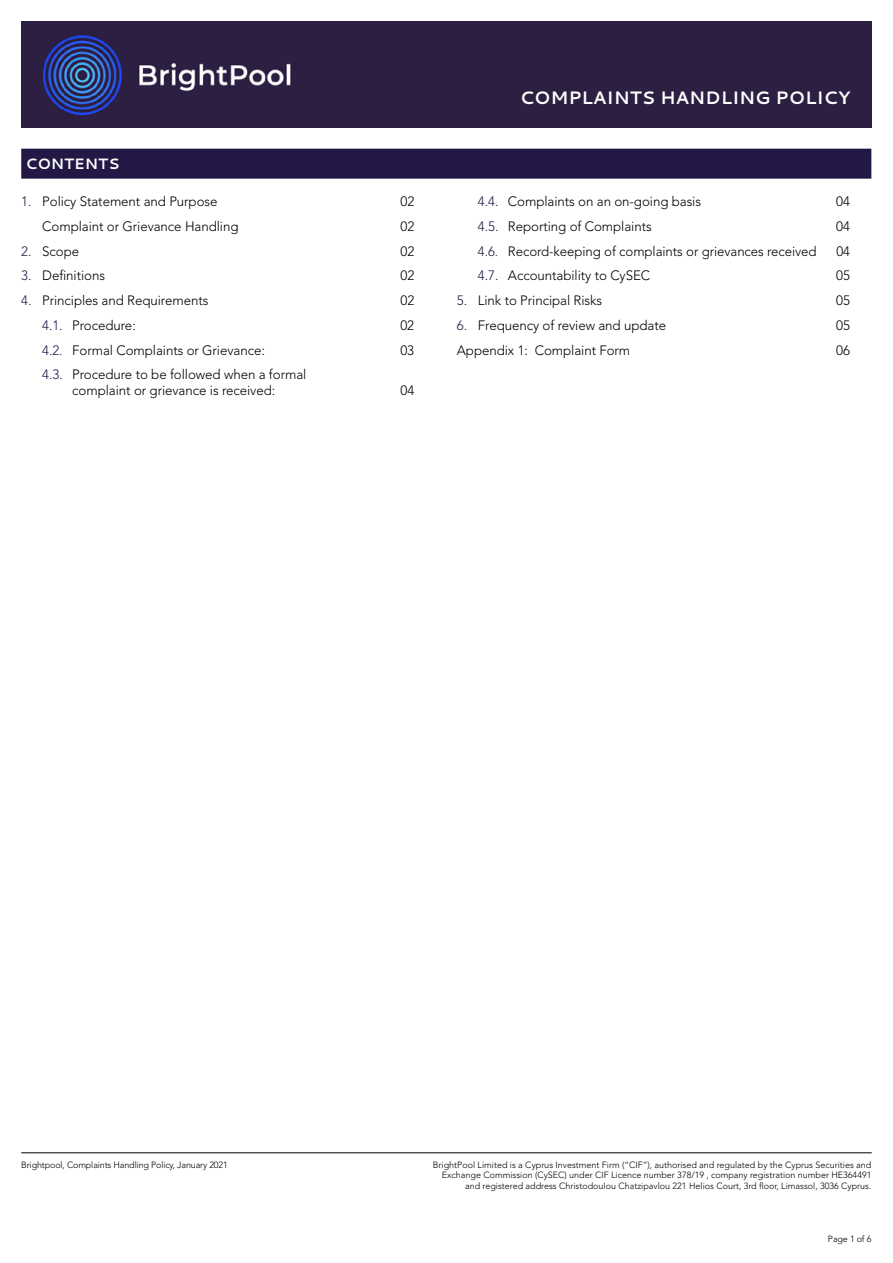
<style>
.page{position:relative;width:893px;height:1263px;background:#fff}
.page>*{position:absolute;margin:0;border:0;box-sizing:border-box;transform-origin:0 0}
.t1{font:700 18px "Cantarell";color:#fff}
.t2{font:700 15px "Cantarell";color:#fff}
.t3{font:300 13.5px/16.2px "Avenir LT Std";letter-spacing:-.005em;color:#000;text-align:center}
.t4{font:300 9px/10.5px "Avenir LT Std";color:#000;text-align:right}
.s1{color:#231845}
</style>
<div class="page">
<hr style="left:21px;top:1152px;width:851px;height:1px;background:#000">
<div style="left:21px;top:21px;width:851px;height:107px;background:#2d1f42"></div>
<div style="left:21px;top:149px;width:850px;height:30px;background:#231845"></div>
<p class="t2" style="left:26px;top:153px;width:95px">CONTENTS</p>
<p class="t3" style="left:21px;top:194px;width:198px"><span class="s1">1.</span> Policy Statement and Purpose</p>
<p class="t3" style="left:400px;top:194px;width:15px">02</p>
<p class="t3" style="left:42px;top:218px;width:198px">Complaint or Grievance Handling</p>
<p class="t3" style="left:400px;top:218px;width:15px">02</p>
<p class="t3" style="left:21px;top:243px;width:59px"><span class="s1">2.</span> Scope</p>
<p class="t3" style="left:400px;top:243px;width:15px">02</p>
<p class="t3" style="left:21px;top:268px;width:85px"><span class="s1">3.</span> Definitions</p>
<p class="t3" style="left:400px;top:268px;width:15px">02</p>
<p class="t3" style="left:21px;top:292px;width:189px"><span class="s1">4.</span> Principles and Requirements</p>
<p class="t3" style="left:400px;top:292px;width:15px">02</p>
<p class="t3" style="left:42px;top:317px;width:95px"><span class="s1">4.1.</span> Procedure:</p>
<p class="t3" style="left:400px;top:317px;width:15px">02</p>
<p class="t3" style="left:42px;top:342px;width:224px"><span class="s1">4.2.</span> Formal Complaints or Grievance:</p>
<p class="t3" style="left:400px;top:342px;width:15px">03</p>
<p class="t3" style="left:42px;top:367px;width:266px"><span class="s1">4.3.</span> Procedure to be followed when a formal complaint or grievance is received:</p>
<p class="t3" style="left:400px;top:383px;width:15px">04</p>
<h1 class="t1" style="left:520px;top:85px;width:332px">COMPLAINTS HANDLING POLICY</h1>
<p class="t3" style="left:478px;top:194px;width:225px"><span class="s1">4.4.</span> Complaints on an on-going basis</p>
<p class="t3" style="left:836px;top:194px;width:15px">04</p>
<p class="t3" style="left:478px;top:218px;width:175px"><span class="s1">4.5.</span> Reporting of Complaints</p>
<p class="t3" style="left:836px;top:218px;width:15px">04</p>
<p class="t3" style="left:478px;top:243px;width:340px"><span class="s1">4.6.</span> Record-keeping of complaints or grievances received</p>
<p class="t3" style="left:836px;top:243px;width:15px">04</p>
<p class="t3" style="left:478px;top:268px;width:174px"><span class="s1">4.7.</span> Accountability to CySEC</p>
<p class="t3" style="left:836px;top:268px;width:15px">05</p>
<p class="t3" style="left:457px;top:292px;width:147px"><span class="s1">5.</span> Link to Principal Risks</p>
<p class="t3" style="left:836px;top:292px;width:15px">05</p>
<p class="t3" style="left:457px;top:317px;width:211px"><span class="s1">6.</span> Frequency of review and update</p>
<p class="t3" style="left:836px;top:317px;width:15px">05</p>
<p class="t3" style="left:457px;top:342px;width:175px">Appendix 1: Complaint Form</p>
<p class="t3" style="left:836px;top:342px;width:15px">06</p>
<p class="t4" style="left:21px;top:1159px;width:208px">Brightpool, Complaints Handling Policy, January 2021</p>
<p class="t4" style="left:433px;top:1159px;width:440px">BrightPool Limited is a Cyprus Investment Firm (“CIF”), authorised and regulated by the Cyprus Securities and<br>Exchange Commission (CySEC) under CIF Licence number 378/19 , company registration number HE364491 and registered address Christodoulou Chatzipavlou 221 Helios Court, 3rd floor, Limassol, 3036 Cyprus.</p>
<p class="t4" style="left:828px;top:1233px;width:45px">Page 1 of 6</p>
</div>
